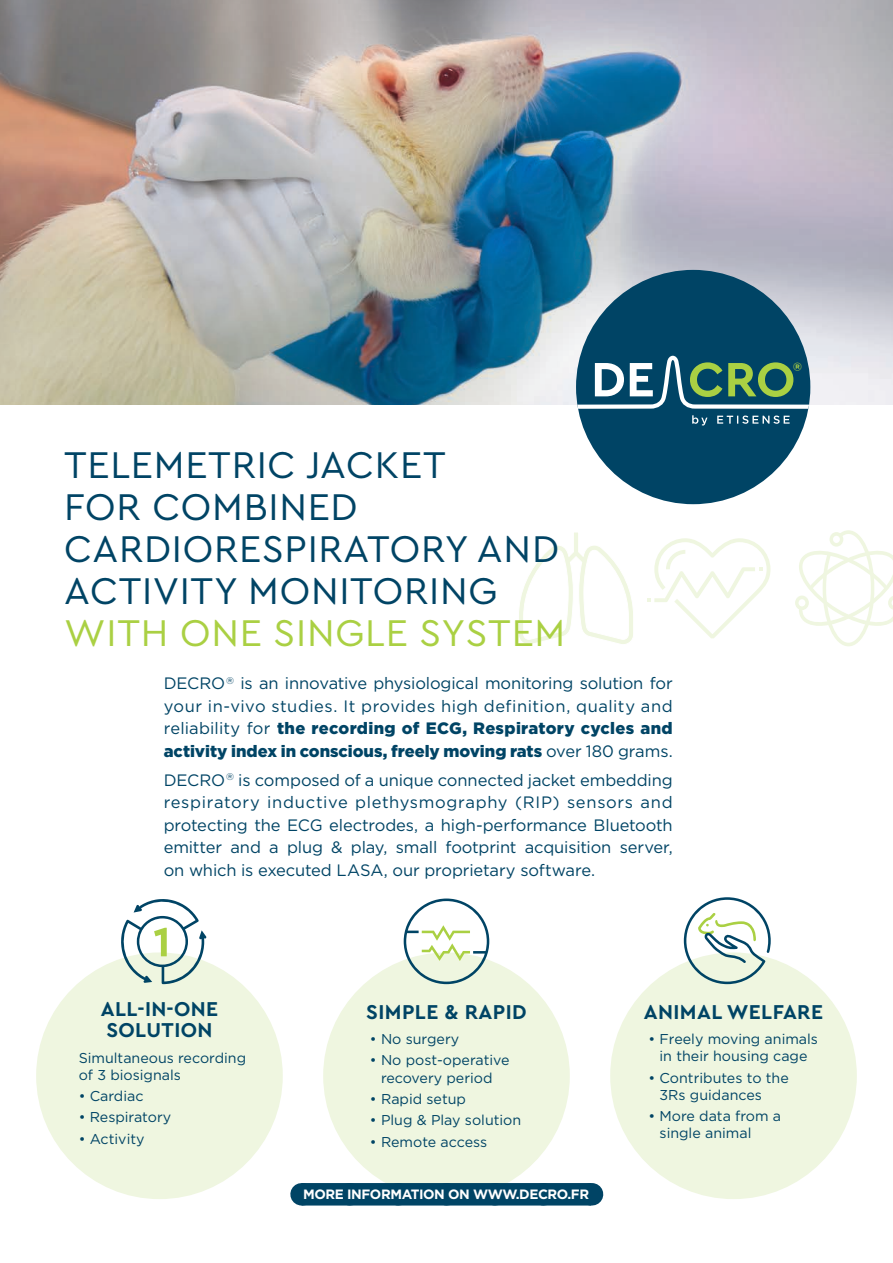
<style>
.page{position:relative;width:893px;height:1263px;background:#fff}
.page>*{position:absolute;margin:0;border:0;box-sizing:border-box;transform-origin:0 0}
.t1{font:700 50.55px "Cera PRO";color:#aad043}
.t2{font:39px/42px "Cera PRO";letter-spacing:.02em;color:#004465}
.t3{font:39px "Cera PRO";letter-spacing:.02em;color:#aad043}
.t4{font:700 21px/21px "Cera PRO";letter-spacing:.02em;color:#004465}
.t5{font:16.5px/22.5px "Gotham";letter-spacing:.015em;color:#004465;text-align:justify}
.t6{font:14.25px/17.1px "Gotham";color:#004465}
.t7{font:700 13.5px "Gotham";letter-spacing:-.03em;color:#fff}
.s1{color:#fff}
.s2{font-weight:900}
</style>
<div class="page">
<svg style="left:519px;top:532px;width:114px;height:112px"></svg>
<svg style="left:647px;top:538px;width:123px;height:100px"></svg>
<svg style="left:795px;top:530px;width:98px;height:116px"></svg>
<img style="left:0;top:0;width:893px;height:404px">
<div style="left:576px;top:270px;width:234px;height:234px;background:#004465;border-radius:50%"></div>
<svg style="left:576px;top:354px;width:234px;height:71px"></svg>
<div style="left:36px;top:952px;width:247px;height:247px;background:#eff6e0;border-radius:50%"></div>
<div style="left:323px;top:952px;width:247px;height:247px;background:#eff6e0;border-radius:50%"></div>
<div style="left:610px;top:952px;width:247px;height:247px;background:#eff6e0;border-radius:50%"></div>
<svg style="left:684px;top:897px;width:87px;height:87px"></svg>
<svg style="left:404px;top:898px;width:85px;height:86px"></svg>
<svg style="left:120px;top:899px;width:86px;height:85px"></svg>
<div style="left:302px;top:1183px;width:289px;height:22px;background:#004465"></div>
<svg style="left:354px;top:1183px;width:213px;height:1px"></svg>
<svg style="left:591px;top:1183px;width:1px;height:22px"></svg>
<h1 class="t1" style="left:591px;top:346px;width:212px"><span class="s1">DE</span> CRO<sup>®</sup></h1>
<h2 class="t2" style="left:64px;top:442px;width:496px">TELEMETRIC JACKET<br>FOR COMBINED<br>CARDIORESPIRATORY AND<br>ACTIVITY MONITORING</h2>
<h2 class="t3" style="left:64px;top:607px;width:503px">WITH ONE SINGLE SYSTEM</h2>
<p class="t5" style="left:164px;top:672px;width:510px">DECRO <sup>®</sup> is an innovative physiological monitoring solution for your in-vivo studies. It provides high definition, quality and reliability for <span class="s2">the recording of ECG, Respiratory cycles and activity index in conscious, freely moving rats</span> over 180 grams.</p>
<p class="t5" style="left:164px;top:768px;width:511px">DECRO <sup>®</sup> is composed of a unique connected jacket embedding respiratory inductive plethysmography (RIP) sensors and protecting the ECG electrodes, a high-performance Bluetooth emitter and a plug &amp; play, small footprint acquisition server, on which is executed LASA, our proprietary software.</p>
<p class="t4" style="left:101px;top:997px;width:119px">ALL-IN-ONE<br>SOLUTION</p>
<p class="t6" style="left:79px;top:1049px;width:169px">Simultaneous recording of 3 biosignals</p>
<p class="t6" style="left:79px;top:1087px;width:66px">• Cardiac</p>
<p class="t6" style="left:79px;top:1108px;width:94px">• Respiratory</p>
<p class="t6" style="left:79px;top:1130px;width:67px">• Activity</p>
<p class="t4" style="left:366px;top:1000px;width:162px">SIMPLE &amp; RAPID</p>
<p class="t6" style="left:370px;top:1030px;width:91px">• No surgery</p>
<p class="t6" style="left:370px;top:1051px;width:141px;text-align:center">• No post-operative recovery period</p>
<p class="t6" style="left:370px;top:1090px;width:98px">• Rapid setup</p>
<p class="t6" style="left:370px;top:1111px;width:153px">• Plug &amp; Play solution</p>
<p class="t6" style="left:370px;top:1133px;width:119px">• Remote access</p>
<p class="t7" style="left:303px;top:1185px;width:288px">MORE INFORMATION ON WWW.DECRO.FR</p>
<p class="t4" style="left:644px;top:1000px;width:181px">ANIMAL WELFARE</p>
<p class="t6" style="left:648px;top:1030px;width:171px;text-align:center">• Freely moving animals in their housing cage</p>
<p class="t6" style="left:660px;top:1069px;width:131px;text-indent:-11px">• Contributes to the<br>3Rs guidances</p>
<p class="t6" style="left:660px;top:1107px;width:123px;text-indent:-11px">• More data from a single animal</p>
</div>
